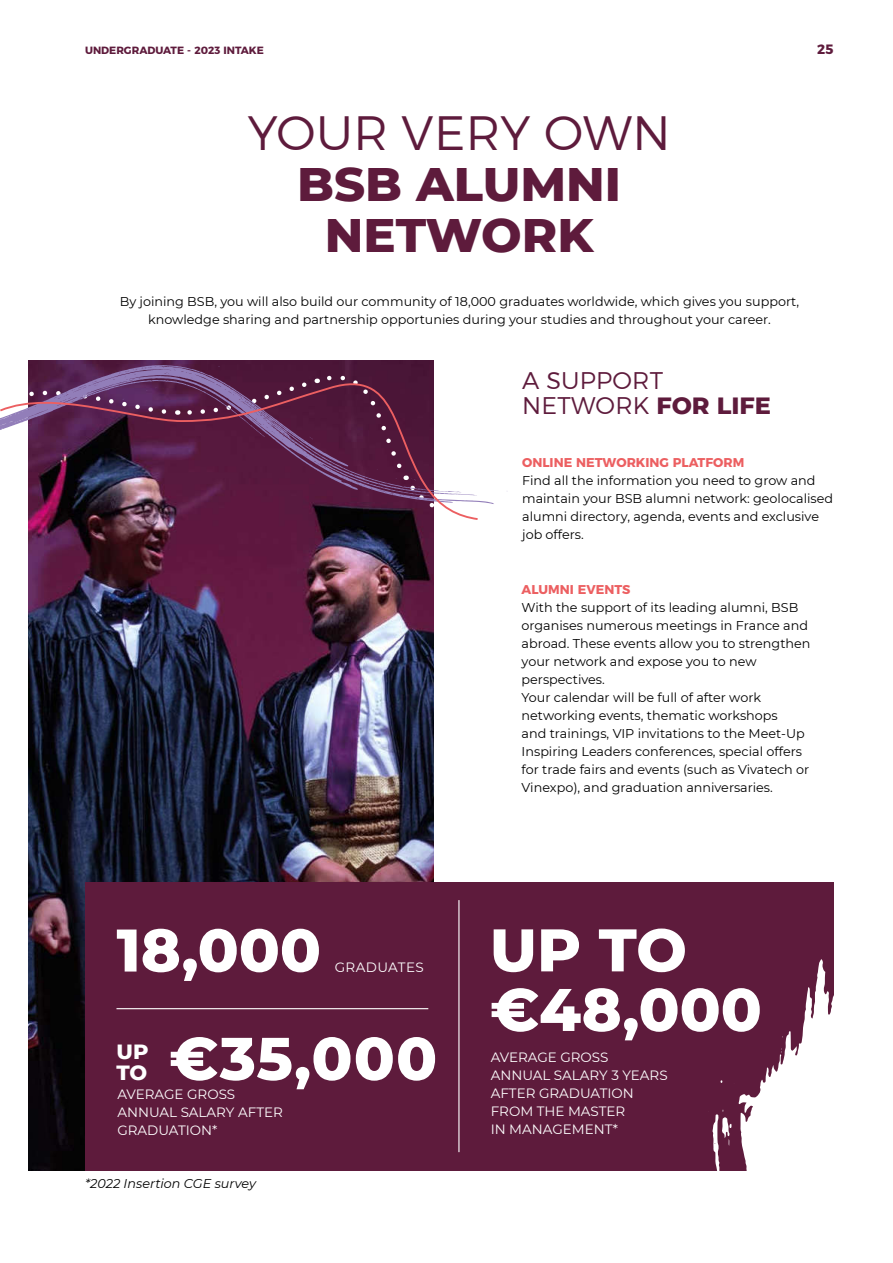
<style>
.page{position:relative;width:893px;height:1263px;background:#fff}
.page>*{position:absolute;margin:0;border:0;box-sizing:border-box;transform-origin:0 0}
.t1{font:800 60px/59.6px "Montserrat";color:#fff}
.t2{font:800 48px/51px "Montserrat";color:#5e1b3c;text-align:center}
.t3{font:300 48px "Montserrat";letter-spacing:.01em;color:#5e1b3c}
.t4{font:300 24px/25.5px "Montserrat";letter-spacing:.01em;color:#5e1b3c}
.t5{font:800 21px/20.5px "Montserrat";color:#fff}
.t6{font:13.5px/18px "Montserrat";color:#fff}
.t7{font:13.5px "Montserrat";letter-spacing:.03em;color:#fff}
.t8{font:700 13.5px "Montserrat";color:#5e1b3c}
.t9{font:12.75px/18px "Montserrat";color:#000}
.t10{font:700 12.75px "Montserrat";color:#ec5f61}
.t11{font:italic 12.75px "Montserrat";color:#000}
.t12{font:700 10.5px "Montserrat";color:#5e1b3c}
.s1{font-weight:800}
</style>
<div class="page">
<img style="left:28px;top:360px;width:406px;height:810px">
<svg style="left:28px;top:365px;width:466px;height:139px"></svg>
<div style="left:85px;top:882px;width:749px;height:288px;background:#5e1b3c"></div>
<hr style="left:458px;top:900px;width:1px;height:252px;background:#fff">
<hr style="left:116px;top:1008px;width:312px;height:1px;background:#fff">
<svg style="left:0;top:368px;width:480px;height:153px;background:#704563"></svg>
<svg style="left:709px;top:959px;width:125px;height:212px"></svg>
<p class="t12" style="left:85px;top:44px;width:180px">UNDERGRADUATE - 2023 INTAKE</p>
<p class="t8" style="left:817px;top:43px;width:18px">25</p>
<h2 class="t3" style="left:248px;top:106px;width:424px">YOUR VERY OWN</h2>
<h2 class="t2" style="left:297px;top:161px;width:325px">BSB ALUMNI<br>NETWORK</h2>
<p class="t9" style="left:120px;top:293px;width:681px;text-align:center">By joining BSB, you will also build our community of 18,000 graduates worldwide, which gives you support, knowledge sharing and partnership opportunies during your studies and throughout your career.</p>
<h3 class="t4" style="left:522px;top:368px;width:250px">A SUPPORT<br>NETWORK <span class="s1">FOR LIFE</span></h3>
<p class="t10" style="left:522px;top:456px;width:224px">ONLINE NETWORKING PLATFORM</p>
<p class="t9" style="left:522px;top:471px;width:312px">Find all the information you need to grow and maintain your BSB alumni network: geolocalised alumni directory, agenda, events and exclusive job offers.</p>
<p class="t10" style="left:522px;top:583px;width:110px">ALUMNI EVENTS</p>
<p class="t9" style="left:522px;top:598px;width:290px">With the support of its leading alumni, BSB organises numerous meetings in France and abroad. These events allow you to strengthen your network and expose you to new perspectives.<br>Your calendar will be full of after work networking events, thematic workshops<br>and trainings, VIP invitations to the Meet-Up Inspiring Leaders conferences, special offers for trade fairs and events (such as Vivatech or Vinexpo), and graduation anniversaries.</p>
<h1 class="t1" style="left:490px;top:923px;width:273px">UP TO €48,000</h1>
<h1 class="t1" style="left:116px;top:924px;width:206px">18,000</h1>
<p class="t7" style="left:335px;top:960px;width:91px">GRADUATES</p>
<h1 class="t1" style="left:169px;top:1032px;width:270px">€35,000</h1>
<h3 class="t5" style="left:116px;top:1043px;width:33px">UP<br>TO</h3>
<p class="t6" style="left:491px;top:1048px;width:178px">AVERAGE GROSS<br>ANNUAL SALARY 3 YEARS<br>AFTER GRADUATION<br>FROM THE MASTER<br>IN MANAGEMENT*</p>
<p class="t6" style="left:117px;top:1085px;width:167px">AVERAGE GROSS<br>ANNUAL SALARY AFTER<br>GRADUATION*</p>
<p class="t11" style="left:85px;top:1177px;width:172px">*2022 Insertion CGE survey</p>
</div>
